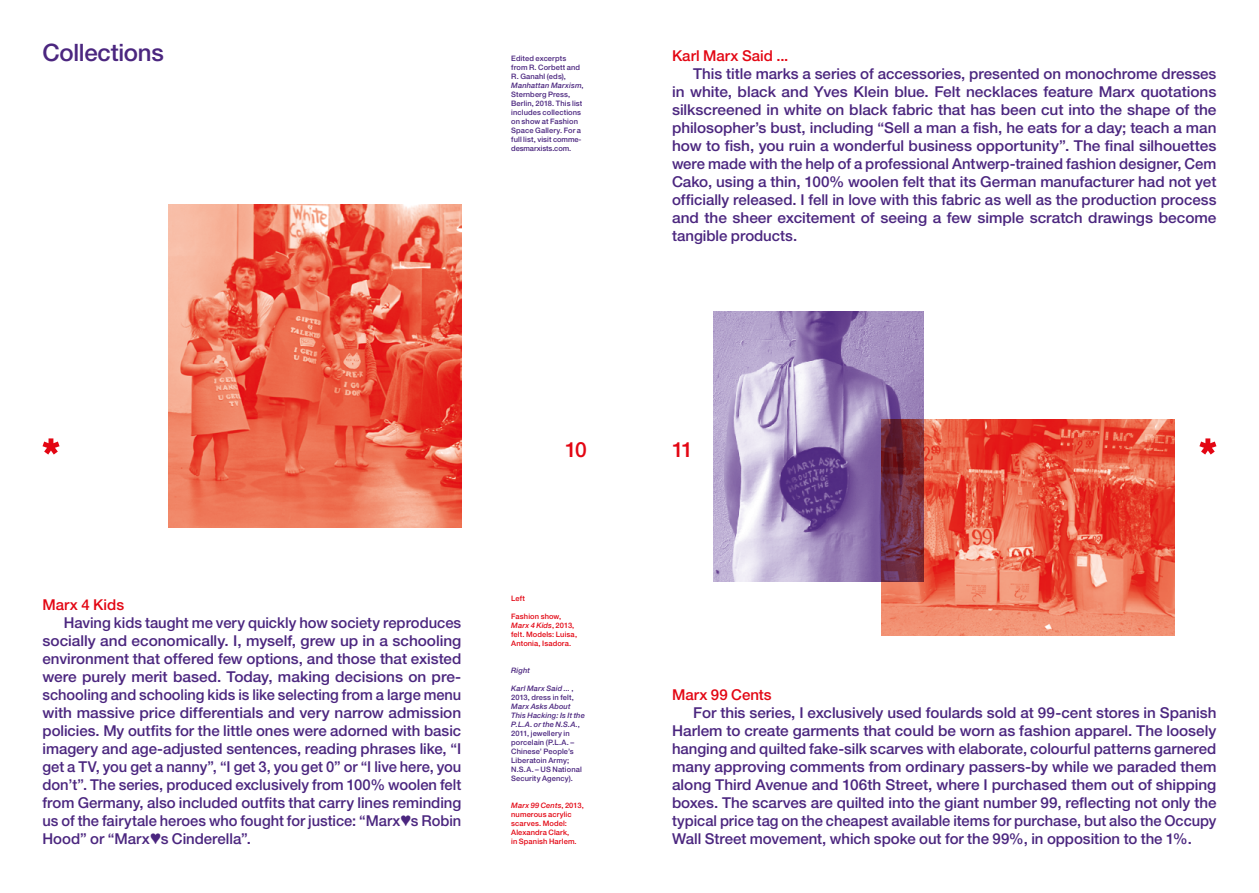
<style>
.page{position:relative;width:1259px;height:893px;background:#fff}
.page>*{position:absolute;margin:0;border:0;box-sizing:border-box;transform-origin:0 0}
.t1{font:500 24px "Helvetica Neue LT Std";letter-spacing:-.01em;color:#4b267f}
.t2{font:500 21px "Helvetica Neue LT Std";color:#e30613}
.Red_Body{font:500 15px/18px "Helvetica Neue LT Std";letter-spacing:-.005em;color:#4b267f;text-align:justify}
.Red_Body-2{font:500 15px "Helvetica Neue LT Std";color:#e30613}
.Red_Body-3{font:500 7.5px/9px "Helvetica Neue LT Std";letter-spacing:.015em;color:#4b267f}
.Red_Body-4{font:500 7.5px/9px "Helvetica Neue LT Std";letter-spacing:.015em;color:#e30613}
.Red_Body-5{font:italic 500 7.5px "Helvetica Neue LT Std";letter-spacing:.015em;color:#4b267f}
.s1{font-style:italic}
.s2{font-family:"Arial Unicode MS";font-weight:400}
</style>
<div class="page">
<img style="left:168px;top:204px;width:293px;height:323px">
<img style="left:881px;top:420px;width:293px;height:215px">
<img style="left:714px;top:312px;width:209px;height:269px">
<svg style="left:43px;top:438px;width:17px;height:17px"></svg>
<svg style="left:1199px;top:438px;width:17px;height:17px"></svg>
<p class="t1" style="left:43px;top:38px;width:123px">Collections</p>
<p class="Red_Body-3" style="left:511px;top:53px;width:74px">Edited excerpts from R. Corbett and<br>R. Ganahl (eds),<br><span class="s1">Manhattan Marxism</span>,<br>Sternberg Press,<br>Berlin, 2018. This list includes collections on show at Fashion<br>Space Gallery. For a full list, visit comme&shy;desmarxists.com.</p>
<p class="Red_Body-2" style="left:672px;top:46px;width:118px">Karl Marx Said ...</p>
<p class="Red_Body" style="left:672px;top:64px;width:546px;text-indent:21px">This title marks a series of accessories, presented on monochrome dresses in white, black and Yves Klein blue. Felt necklaces feature Marx quotations silkscreened in white on black fabric that has been cut into the shape of the philosopher’s bust, including “Sell a man a fish, he eats for a day; teach a man how to fish, you ruin a wonderful business opportunity”. The final silhouettes were made with the help of a professional Antwerp-trained fashion designer, Cem Cako, using a thin, 100% woolen felt that its German manufacturer had not yet officially released. I fell in love with this fabric as well as the production process and the sheer excitement of seeing a few simple scratch drawings become tangible products.</p>
<p class="t2" style="left:565px;top:437px;width:23px">10</p>
<h2 class="t2" style="left:672px;top:437px;width:23px">11</h2>
<p class="Red_Body-2" style="left:43px;top:595px;width:83px">Marx 4 Kids</p>
<p class="Red_Body" style="left:43px;top:613px;width:420px;text-indent:21px">Having kids taught me very quickly how society reproduces socially and economically. I, myself, grew up in a schooling environment that offered few options, and those that existed were purely merit based. Today, making decisions on pre&shy;schooling and schooling kids is like selecting from a large menu with massive price differentials and very narrow admission policies. My outfits for the little ones were adorned with basic imagery and age-adjusted sentences, reading phrases like, “I get a TV, you get a nanny”, “I get 3, you get 0” or “I live here, you don’t”. The series, produced exclusively from 100% woolen felt from Germany, also included outfits that carry lines reminding us of the fairytale heroes who fought for justice: “Marx<span class="s2">♥</span>s Robin Hood” or “Marx<span class="s2">♥</span>s Cinderella”.</p>
<p class="Red_Body-4" style="left:511px;top:593px;width:15px">Left</p>
<p class="Red_Body-4" style="left:511px;top:611px;width:67px">Fashion show,<br><span class="s1">Marx 4 Kids</span>, 2013, felt. Models: Luisa,<br>Antonia, Isadora.</p>
<p class="Red_Body-5" style="left:511px;top:665px;width:20px">Right</p>
<p class="Red_Body-3" style="left:511px;top:683px;width:75px"><span class="s1">Karl Marx Said ...</span> ,<br>2013, dress in felt,<br><span class="s1">Marx Asks About<br>This Hacking: Is It the<br>P.L.A. or the N.S.A.</span>,<br>2011, jewellery in porcelain (P.L.A. –<br>Chinese’ People’s<br>Liberatoin Army;<br>N.S.A. – US National<br>Security Agency).</p>
<p class="Red_Body-4" style="left:511px;top:800px;width:74px"><span class="s1">Marx 99 Cents</span>, 2013, numerous acrylic scarves. Model:<br>Alexandra Clark,<br>in Spanish Harlem.</p>
<p class="Red_Body-2" style="left:672px;top:685px;width:101px">Marx 99 Cents</p>
<p class="Red_Body" style="left:672px;top:703px;width:546px;text-indent:21px">For this series, I exclusively used foulards sold at 99-cent stores in Spanish Harlem to create garments that could be worn as fashion apparel. The loosely hanging and quilted fake-silk scarves with elaborate, colourful patterns garnered many approving comments from ordinary passers-by while we paraded them along Third Avenue and 106th Street, where I purchased them out of shipping boxes. The scarves are quilted into the giant number 99, reflecting not only the typical price tag on the cheapest available items for purchase, but also the Occupy Wall Street movement, which spoke out for the 99%, in opposition to the 1%.</p>
</div>
